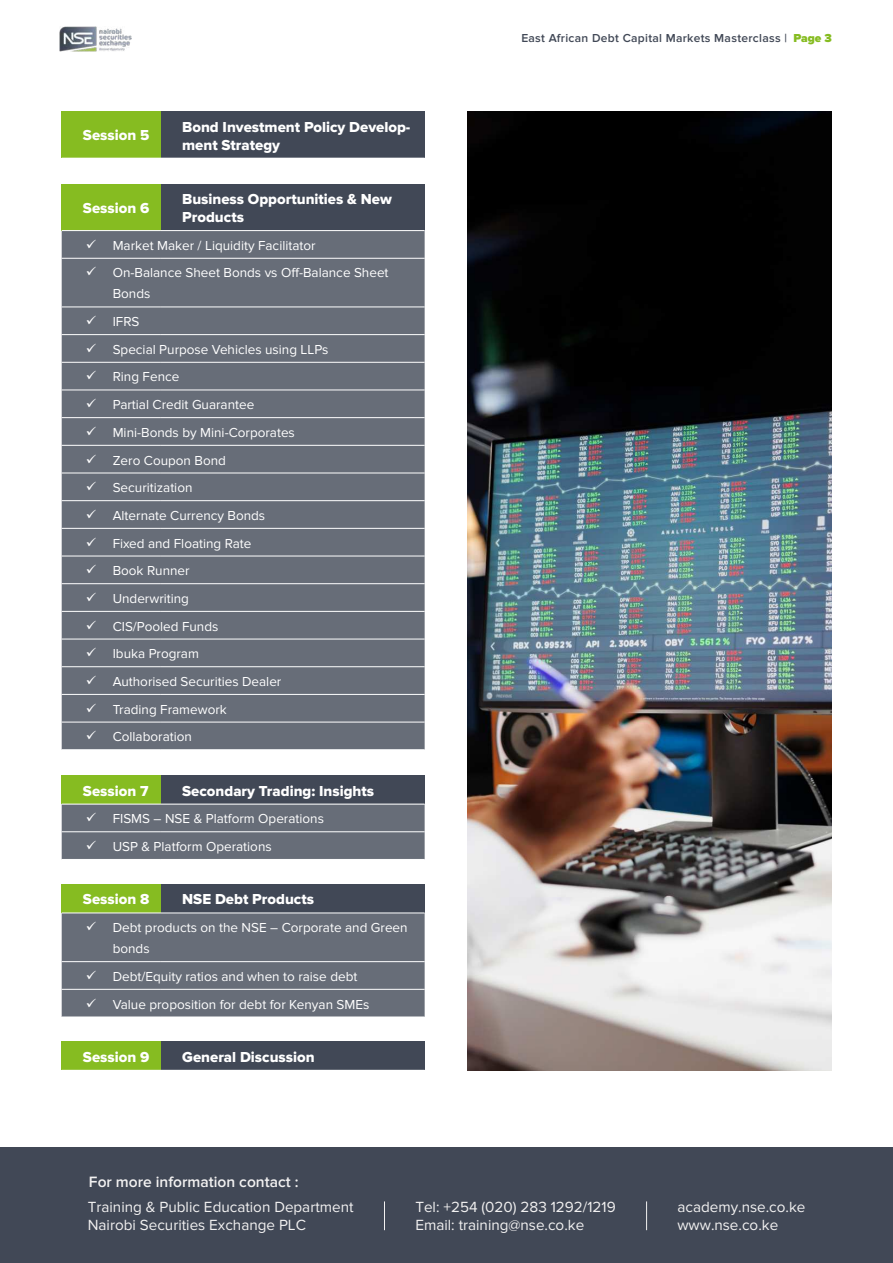
<style>
.page{position:relative;width:893px;height:1263px;background:#fff}
.page>*{position:absolute;margin:0;border:0;box-sizing:border-box;transform-origin:0 0}
.t1{font:600 15.6px "Proxima Nova";color:#f2f1f1}
.t2{font:15.3px/18.3px "Proxima Nova";color:#f2f1f1}
.t3{font:15px/18px "Proxima Nova Extrabld";color:#fff}
.t4{font:13.5px/27.8px "Proxima Nova";color:#fff}
.t5{font:600 12px "Proxima Nova";letter-spacing:.025em;color:#414856}
.s1{font-weight:900;color:#86bc21}
</style>
<div class="page">
<img style="left:60px;top:26px;width:71px;height:25px">
<div style="left:62px;top:111px;width:99px;height:47px;background:#86bc21"></div>
<div style="left:161px;top:111px;width:264px;height:47px;background:#414856"></div>
<div style="left:62px;top:184px;width:99px;height:47px;background:#86bc21"></div>
<div style="left:161px;top:184px;width:264px;height:47px;background:#414856"></div>
<div style="left:62px;top:231px;width:363px;height:518px;background:#676d78"></div>
<hr style="left:62px;top:230px;width:99px;height:1px;background:#fff">
<hr style="left:161px;top:230px;width:264px;height:1px;background:#fff">
<hr style="left:62px;top:258px;width:99px;height:1px;background:#fff">
<hr style="left:161px;top:258px;width:264px;height:1px;background:#fff">
<hr style="left:62px;top:307px;width:99px;height:1px;background:#fff">
<hr style="left:161px;top:307px;width:264px;height:1px;background:#fff">
<hr style="left:62px;top:334px;width:99px;height:1px;background:#fff">
<hr style="left:161px;top:334px;width:264px;height:1px;background:#fff">
<hr style="left:62px;top:362px;width:99px;height:1px;background:#fff">
<hr style="left:161px;top:362px;width:264px;height:1px;background:#fff">
<hr style="left:62px;top:390px;width:99px;height:1px;background:#fff">
<hr style="left:161px;top:390px;width:264px;height:1px;background:#fff">
<hr style="left:62px;top:417px;width:99px;height:1px;background:#fff">
<hr style="left:161px;top:417px;width:264px;height:1px;background:#fff">
<hr style="left:62px;top:445px;width:99px;height:1px;background:#fff">
<hr style="left:161px;top:445px;width:264px;height:1px;background:#fff">
<hr style="left:62px;top:473px;width:99px;height:1px;background:#fff">
<hr style="left:161px;top:473px;width:264px;height:1px;background:#fff">
<hr style="left:62px;top:500px;width:99px;height:1px;background:#fff">
<hr style="left:161px;top:500px;width:264px;height:1px;background:#fff">
<hr style="left:62px;top:528px;width:99px;height:1px;background:#fff">
<hr style="left:161px;top:528px;width:264px;height:1px;background:#fff">
<hr style="left:62px;top:556px;width:99px;height:1px;background:#fff">
<hr style="left:161px;top:556px;width:264px;height:1px;background:#fff">
<hr style="left:62px;top:583px;width:99px;height:1px;background:#fff">
<hr style="left:161px;top:583px;width:264px;height:1px;background:#fff">
<hr style="left:62px;top:611px;width:99px;height:1px;background:#fff">
<hr style="left:161px;top:611px;width:264px;height:1px;background:#fff">
<hr style="left:62px;top:639px;width:99px;height:1px;background:#fff">
<hr style="left:161px;top:639px;width:264px;height:1px;background:#fff">
<hr style="left:62px;top:666px;width:99px;height:1px;background:#fff">
<hr style="left:161px;top:666px;width:264px;height:1px;background:#fff">
<hr style="left:62px;top:694px;width:99px;height:1px;background:#fff">
<hr style="left:161px;top:694px;width:264px;height:1px;background:#fff">
<hr style="left:62px;top:722px;width:99px;height:1px;background:#fff">
<hr style="left:161px;top:722px;width:264px;height:1px;background:#fff">
<div style="left:62px;top:775px;width:99px;height:29px;background:#86bc21"></div>
<div style="left:161px;top:775px;width:264px;height:29px;background:#414856"></div>
<div style="left:62px;top:884px;width:99px;height:29px;background:#86bc21"></div>
<div style="left:161px;top:884px;width:264px;height:29px;background:#414856"></div>
<div style="left:62px;top:1041px;width:99px;height:29px;background:#86bc21"></div>
<div style="left:161px;top:1041px;width:264px;height:29px;background:#414856"></div>
<img style="left:468px;top:111px;width:364px;height:959px">
<div style="left:0;top:1147px;width:893px;height:116px;background:#414856"></div>
<svg style="left:384px;top:1201px;width:1px;height:29px"></svg>
<svg style="left:646px;top:1201px;width:1px;height:29px"></svg>
<svg style="left:87px;top:239px;width:9px;height:9px"></svg>
<svg style="left:87px;top:267px;width:9px;height:9px"></svg>
<svg style="left:87px;top:316px;width:9px;height:8px"></svg>
<svg style="left:87px;top:343px;width:9px;height:9px"></svg>
<svg style="left:87px;top:371px;width:9px;height:9px"></svg>
<svg style="left:87px;top:399px;width:9px;height:8px"></svg>
<svg style="left:87px;top:426px;width:9px;height:9px"></svg>
<svg style="left:87px;top:454px;width:9px;height:9px"></svg>
<svg style="left:87px;top:482px;width:9px;height:8px"></svg>
<svg style="left:87px;top:509px;width:9px;height:9px"></svg>
<svg style="left:87px;top:537px;width:9px;height:9px"></svg>
<svg style="left:87px;top:565px;width:9px;height:8px"></svg>
<svg style="left:87px;top:592px;width:9px;height:9px"></svg>
<svg style="left:87px;top:620px;width:9px;height:9px"></svg>
<svg style="left:87px;top:648px;width:9px;height:9px"></svg>
<svg style="left:87px;top:675px;width:9px;height:9px"></svg>
<svg style="left:87px;top:703px;width:9px;height:9px"></svg>
<svg style="left:87px;top:731px;width:9px;height:9px"></svg>
<div style="left:62px;top:804px;width:363px;height:55px;background:#676d78"></div>
<div style="left:62px;top:913px;width:363px;height:104px;background:#676d78"></div>
<p class="t3" style="left:83px;top:127px;width:68px">Session 5</p>
<p class="t3" style="left:182px;top:119px;width:230px">Bond Investment Policy Develop&shy;ment Strategy</p>
<p class="t3" style="left:83px;top:200px;width:68px">Session 6</p>
<p class="t3" style="left:182px;top:191px;width:211px">Business Opportunities &amp; New<br>Products</p>
<p class="t4" style="left:113px;top:233px;width:277px">Market Maker / Liquidity Facilitator<br>On-Balance Sheet Bonds vs O昀昀-Balance Sheet</p>
<p class="t4" style="left:113px;top:281px;width:217px">Bonds<br>IFRS<br>Special Purpose Vehicles using LLPs<br>Ring Fence<br>Partial Credit Guarantee<br>Mini-Bonds by Mini-Corporates<br>Zero Coupon Bond<br>Securitization<br>Alternate Currency Bonds<br>Fixed and Floating Rate<br>Book Runner<br>Underwriting<br>CIS/Pooled Funds<br>Ibuka Program<br>Authorised Securities Dealer<br>Trading Framework<br>Collaboration</p>
<p class="t3" style="left:83px;top:783px;width:67px">Session 7</p>
<p class="t3" style="left:182px;top:783px;width:193px">Secondary Trading: Insights</p>
<p class="t4" style="left:113px;top:806px;width:213px">FISMS – NSE &amp; Platform Operations<br>USP &amp; Platform Operations</p>
<p class="t3" style="left:83px;top:892px;width:68px">Session 8</p>
<p class="t3" style="left:182px;top:892px;width:133px">NSE Debt Products</p>
<p class="t4" style="left:113px;top:918px;width:296px;line-height:21px">Debt products on the NSE – Corporate and Green bonds</p>
<p class="t4" style="left:113px;top:964px;width:258px">Debt/Equity ratios and when to raise debt<br>Value proposition for debt for Kenyan SMEs</p>
<p class="t3" style="left:83px;top:1049px;width:68px">Session 9</p>
<p class="t3" style="left:182px;top:1049px;width:134px">General Discussion</p>
<p class="t5" style="left:521px;top:34px;width:312px">East African Debt Capital Markets Masterclass | <span class="s1">Page 3</span></p>
<p class="t1" style="left:89px;top:1173px;width:211px">For more information contact :</p>
<p class="t2" style="left:88px;top:1199px;width:267px">Training &amp; Public Education Department<br>Nairobi Securities Exchange PLC</p>
<p class="t2" style="left:415px;top:1199px;width:202px">Tel: +254 (020) 283 1292/1219<br>Email: training@nse.co.ke</p>
<p class="t2" style="left:677px;top:1199px;width:129px">academy.nse.co.ke www.nse.co.ke</p>
</div>
